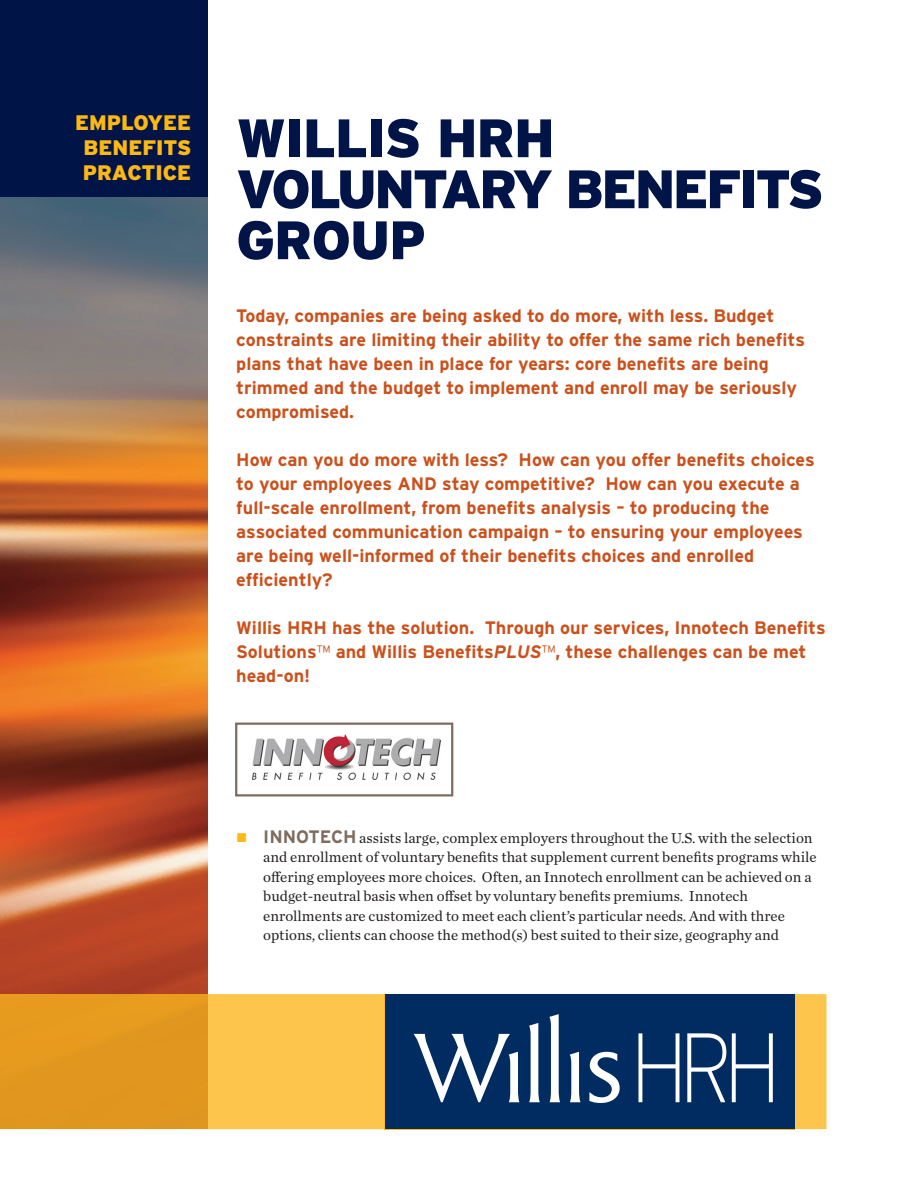
<style>
.page{position:relative;width:918px;height:1188px;background:#fff}
.page>*{position:absolute;margin:0;border:0;box-sizing:border-box;transform-origin:0 0}
.t1{font:900 54px/51px "Interstate";letter-spacing:-.05em;color:#001447}
.t2{font:900 21px/25.2px "Interstate";color:#fcb814;text-align:center}
.t3{font:700 18px/24px "Interstate";color:#cb511c}
.t4{font:15px/19.5px "Chronicle Text G1";color:#231f20}
.s1{font-weight:300}
.s2{font-style:italic}
.s3{font-family:"Interstate";font-weight:700;font-size:18px;color:#7e6d5f}
</style>
<div class="page">
<div style="left:235px;top:723px;width:218px;height:73px;border:2px solid #7e6d5f"></div>
<img style="left:0;top:113px;width:208px;height:881px">
<div style="left:0;top:0;width:207px;height:197px;background:#001447"></div>
<div style="left:0;top:994px;width:826px;height:135px;background:#fec54d"></div>
<div style="left:0;top:994px;width:208px;height:134px;background:#e1961f"></div>
<div style="left:386px;top:994px;width:409px;height:135px;background:#002c62"></div>
<svg style="left:570px;top:1052px;width:10px;height:50px"></svg>
<svg style="left:529px;top:1023px;width:11px;height:79px"></svg>
<svg style="left:549px;top:1014px;width:11px;height:88px"></svg>
<svg style="left:414px;top:1034px;width:105px;height:68px"></svg>
<svg style="left:589px;top:1052px;width:31px;height:51px"></svg>
<svg style="left:638px;top:1033px;width:41px;height:69px"></svg>
<svg style="left:687px;top:1033px;width:39px;height:69px"></svg>
<svg style="left:732px;top:1033px;width:41px;height:69px"></svg>
<img style="left:253px;top:734px;width:188px;height:46px">
<p class="t2" style="left:75px;top:112px;width:118px">EMPLOYEE<br>BENEFITS<br>PRACTICE</p>
<h1 class="t1" style="left:236px;top:118px;width:589px">WILLIS HRH<br>VOLUNTARY BENEFITS<br>GROUP</h1>
<p class="t3" style="left:236px;top:305px;width:570px">Today, companies are being asked to do more, with less. Budget constraints are limiting their ability to offer the same rich benefits plans that have been in place for years: core benefits are being trimmed and the budget to implement and enroll may be seriously compromised.</p>
<p class="t3" style="left:236px;top:449px;width:580px">How can you do more with less? How can you offer benefits choices to your employees AND stay competitive? How can you execute a full-scale enrollment, from benefits analysis – to producing the associated communication campaign – to ensuring your employees are being well-informed of their benefits choices and enrolled efficiently?</p>
<p class="t3" style="left:236px;top:617px;width:591px">Willis HRH has the solution. Through our services, Innotech Benefits<br>Solutions<span class="s1">™</span> and Willis Benefits<span class="s2">PLUS</span><span class="s1">™</span>, these challenges can be met head-on!</p>
<p class="t4" style="left:263px;top:829px;width:555px"><span class="s3">INNOTECH</span> assists large, complex employers throughout the U.S. with the selection and enrollment of voluntary benefits that supplement current benefits programs while offering employees more choices. Often, an Innotech enrollment can be achieved on a budget-neutral basis when offset by voluntary benefits premiums. Innotech enrollments are customized to meet each client’s particular needs. And with three options, clients can choose the method(s) best suited to their size, geography and</p>
</div>
